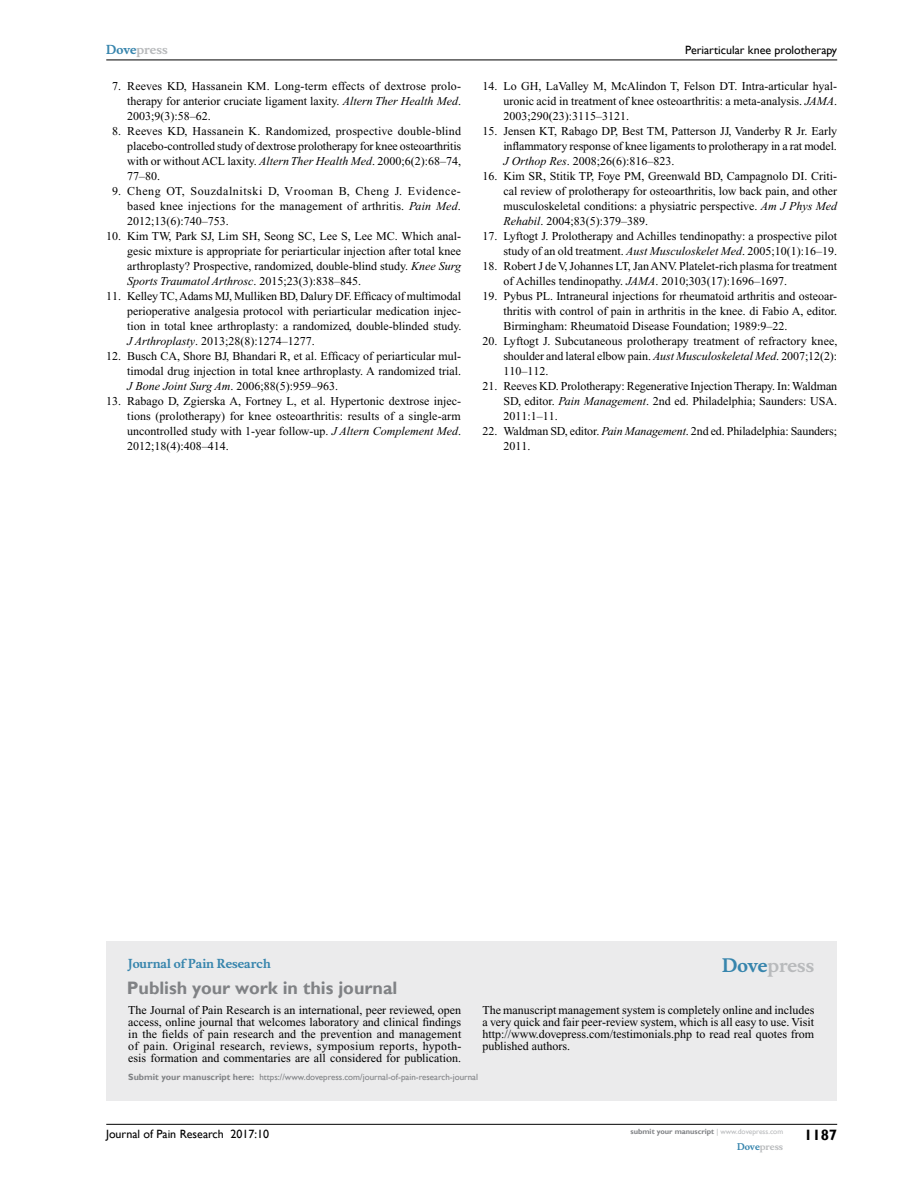
<style>
.page{position:relative;width:918px;height:1188px;background:#fff}
.page>*{position:absolute;margin:0;border:0;box-sizing:border-box;transform-origin:0 0}
.t1{font:700 18px "Gill Sans";color:#808285}
.t2{font:700 18px "Musee";color:#b8babc}
.t3{font:700 15px "Gill Sans";color:#000}
.t4{font:12px/15px "Times New Roman";color:#000;text-align:justify}
.t5{font:12px "Gill Sans";color:#000}
.t6{font:700 12px "Musee";color:#3785ad}
.t7{font:700 12px "Musee";color:#b8babc}
.t8{font:9px "Gill Sans";color:#808285}
.t9{font:700 9px "Musee";color:#b8babc}
.t10{font:700 7.5px "Gill Sans";color:#808285}
.s1{color:#3785ad}
.s2{font-style:italic}
.s3{font-weight:700}
.s4{font-weight:400;color:#b8babc}
</style>
<div class="page">
<div style="left:106px;top:941px;width:731px;height:159px;background:#ebebec"></div>
<hr style="left:106px;top:1124px;width:731px;height:1px;background:#000">
<hr style="left:106px;top:60px;width:731px;height:1px;background:#000">
<p class="t7" style="left:106px;top:43px;width:63px"><span class="s1">Dove</span>press</p>
<p class="t4" style="left:127px;top:79px;width:335px;text-indent:-15px">7. Reeves KD, Hassanein KM. Long-term effects of dextrose prolo&shy;therapy for anterior cruciate ligament laxity. <span class="s2">Altern Ther Health Med</span>.<br>2003;9(3):58–62.</p>
<p class="t4" style="left:127px;top:124px;width:336px;text-indent:-15px">8. Reeves KD, Hassanein K. Randomized, prospective double-blind placebo-controlled study of dextrose prolotherapy for knee osteoarthritis with or without ACL laxity. <span class="s2">Altern Ther Health Med</span>. 2000;6(2):68–74, 77–80.</p>
<p class="t4" style="left:127px;top:184px;width:335px;text-indent:-15px">9. Cheng OT, Souzdalnitski D, Vrooman B, Cheng J. Evidence&shy;based knee injections for the management of arthritis. <span class="s2">Pain Med</span>.<br>2012;13(6):740–753.</p>
<p class="t4" style="left:127px;top:229px;width:335px;text-indent:-21px">10. Kim TW, Park SJ, Lim SH, Seong SC, Lee S, Lee MC. Which anal&shy;gesic mixture is appropriate for periarticular injection after total knee arthroplasty? Prospective, randomized, double-blind study. <span class="s2">Knee Surg Sports Traumatol Arthrosc</span>. 2015;23(3):838–845.</p>
<p class="t4" style="left:127px;top:289px;width:336px;text-indent:-21px">11. Kelley TC, Adams MJ, Mulliken BD, Dalury DF. Efficacy of multimodal perioperative analgesia protocol with periarticular medication injec&shy;tion in total knee arthroplasty: a randomized, double-blinded study.<br><span class="s2">J Arthroplasty</span>. 2013;28(8):1274–1277.</p>
<p class="t4" style="left:127px;top:349px;width:335px;text-indent:-21px">12. Busch CA, Shore BJ, Bhandari R, et al. Efficacy of periarticular mul&shy;timodal drug injection in total knee arthroplasty. A randomized trial.<br><span class="s2">J Bone Joint Surg Am</span>. 2006;88(5):959–963.</p>
<p class="t4" style="left:127px;top:394px;width:335px;text-indent:-21px">13. Rabago D, Zgierska A, Fortney L, et al. Hypertonic dextrose injec&shy;tions (prolotherapy) for knee osteoarthritis: results of a single-arm uncontrolled study with 1-year follow-up. <span class="s2">J Altern Complement Med</span>.<br>2012;18(4):408–414.</p>
<p class="t5" style="left:685px;top:43px;width:154px">Periarticular knee prolotherapy</p>
<p class="t4" style="left:503px;top:79px;width:335px;text-indent:-21px">14. Lo GH, LaValley M, McAlindon T, Felson DT. Intra-articular hyal&shy;uronic acid in treatment of knee osteoarthritis: a meta-analysis. <span class="s2">JAMA</span>.<br>2003;290(23):3115–3121.</p>
<p class="t4" style="left:503px;top:124px;width:335px;text-indent:-21px">15. Jensen KT, Rabago DP, Best TM, Patterson JJ, Vanderby R Jr. Early inflammatory response of knee ligaments to prolotherapy in a rat model.<br><span class="s2">J Orthop Res</span>. 2008;26(6):816–823.</p>
<p class="t4" style="left:503px;top:169px;width:335px;text-indent:-21px">16. Kim SR, Stitik TP, Foye PM, Greenwald BD, Campagnolo DI. Criti&shy;cal review of prolotherapy for osteoarthritis, low back pain, and other musculoskeletal conditions: a physiatric perspective. <span class="s2">Am J Phys Med Rehabil</span>. 2004;83(5):379–389.</p>
<p class="t4" style="left:482px;top:229px;width:356px;text-align:right">17. Lyftogt J. Prolotherapy and Achilles tendinopathy: a prospective pilot study of an old treatment. <span class="s2">Aust Musculoskelet Med</span>. 2005;10(1):16–19.</p>
<p class="t4" style="left:503px;top:259px;width:335px;text-indent:-21px">18. Robert J de V, Johannes LT, Jan ANV. Platelet-rich plasma for treatment of Achilles tendinopathy. <span class="s2">JAMA</span>. 2010;303(17):1696–1697.</p>
<p class="t4" style="left:503px;top:289px;width:335px;text-indent:-21px">19. Pybus PL. Intraneural injections for rheumatoid arthritis and osteoar&shy;thritis with control of pain in arthritis in the knee. di Fabio A, editor.<br>Birmingham: Rheumatoid Disease Foundation; 1989:9–22.</p>
<p class="t4" style="left:503px;top:334px;width:336px;text-indent:-21px">20. Lyftogt J. Subcutaneous prolotherapy treatment of refractory knee, shoulder and lateral elbow pain. <span class="s2">Aust Musculoskeletal Med</span>. 2007;12(2):<br>110–112.</p>
<p class="t4" style="left:503px;top:379px;width:335px;text-indent:-21px">21. Reeves KD. Prolotherapy: Regenerative Injection Therapy. In: Waldman SD, editor. <span class="s2">Pain Management</span>. 2nd ed. Philadelphia; Saunders: USA.<br>2011:1–11.</p>
<p class="t4" style="left:503px;top:424px;width:335px;text-indent:-21px">22. Waldman SD, editor. <span class="s2">Pain Management</span>. 2nd ed. Philadelphia: Saunders;<br>2011.</p>
<p class="t6" style="left:128px;top:956px;width:144px">Journal of Pain Research</p>
<h1 class="t1" style="left:127px;top:977px;width:272px">Publish your work in this journal</h1>
<h1 class="t2" style="left:722px;top:955px;width:94px"><span class="s1">Dove</span>press</h1>
<p class="t4" style="left:128px;top:1004px;width:335px;line-height:12px">The Journal of Pain Research is an international, peer reviewed, open access, online journal that welcomes laboratory and clinical findings in the fields of pain research and the prevention and management of pain. Original research, reviews, symposium reports, hypoth&shy;esis formation and commentaries are all considered for publication.</p>
<p class="t4" style="left:482px;top:1004px;width:334px;line-height:12px">The manuscript management system is completely online and includes a very quick and fair peer-review system, which is all easy to use. Visit http://www.dovepress.com/testimonials.php to read real quotes from published authors.</p>
<p class="t8" style="left:128px;top:1072px;width:351px"><span class="s3">Submit your manuscript here:</span> https://www.dovepress.com/journal-of-pain-research-journal</p>
<p class="t5" style="left:106px;top:1127px;width:164px">Journal of Pain Research 2017:10</p>
<p class="t10" style="left:631px;top:1127px;width:154px">submit your manuscript <span class="s4">| www.dovepress.com</span></p>
<p class="t9" style="left:737px;top:1141px;width:48px"><span class="s1">Dove</span>press</p>
<p class="t3" style="left:804px;top:1126px;width:35px">1187</p>
</div>
